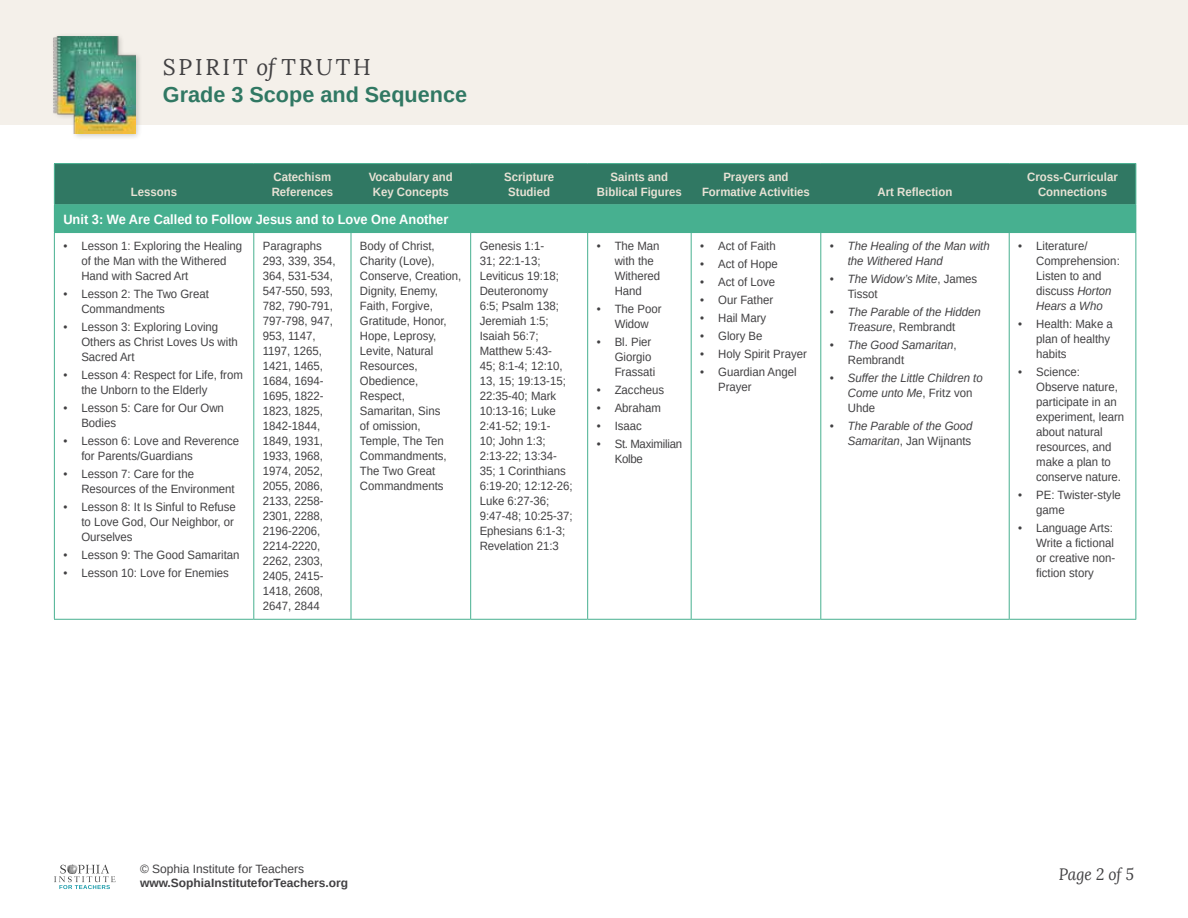
<style>
.page{position:relative;width:1188px;height:918px;background:#fff}
.page>*{position:absolute;margin:0;border:0;box-sizing:border-box;transform-origin:0 0}
.t1{font:22.65px "Lora";letter-spacing:.125em;color:#414042}
.t2{font:700 21.6px "Arimo";color:#307863}
.t3{font:italic 16.5px "Lora";color:#414042;scale:.95 1}
.t4{font:700 13.5px "Arimo";color:#fff;scale:.95 1}
.t5{font:12px/15px "Arimo";color:#414042;scale:.95 1}
.t6{font:italic 12px/15px "Arimo";color:#414042;scale:.95 1}
.t7{font:700 12px/14.4px "Arimo";color:#e8e2d5;text-align:center;scale:.95 1}
.t8{font:700 12px "Arimo";color:#414042}
.t9{font:12px "Arimo";color:#414042}
.t10{font:12px/15px "Arimo";letter-spacing:-.02em;color:#414042;scale:.95 1}
.s1{font-style:italic}
.s2{font-style:normal}
</style>
<div class="page">
<div style="left:0;top:0;width:1188px;height:124px;background:#f4f0ea"></div>
<svg style="left:54px;top:864px;width:61px;height:25px"></svg>
<div style="left:50px;top:32px;width:93px;height:109px;background:#000;opacity:.2"></div>
<img style="left:54px;top:36px;width:82px;height:98px">
<div style="left:55px;top:164px;width:1080px;height:40px;background:#307863"></div>
<div style="left:54px;top:205px;width:1082px;height:28px;background:#47b090"></div>
<hr style="left:54px;top:619px;width:200px;height:1px;background:#47b090">
<hr style="left:254px;top:619px;width:97px;height:1px;background:#47b090">
<hr style="left:351px;top:619px;width:120px;height:1px;background:#47b090">
<hr style="left:471px;top:619px;width:117px;height:1px;background:#47b090">
<hr style="left:588px;top:619px;width:103px;height:1px;background:#47b090">
<hr style="left:691px;top:619px;width:130px;height:1px;background:#47b090">
<hr style="left:821px;top:619px;width:188px;height:1px;background:#47b090">
<hr style="left:1009px;top:619px;width:127px;height:1px;background:#47b090">
<hr style="left:54px;top:163px;width:200px;height:1px;background:#47b090">
<hr style="left:54px;top:164px;width:1px;height:40px;background:#47b090">
<hr style="left:254px;top:163px;width:97px;height:1px;background:#47b090">
<hr style="left:351px;top:163px;width:120px;height:1px;background:#47b090">
<hr style="left:471px;top:163px;width:117px;height:1px;background:#47b090">
<hr style="left:588px;top:163px;width:103px;height:1px;background:#47b090">
<hr style="left:691px;top:163px;width:130px;height:1px;background:#47b090">
<hr style="left:821px;top:163px;width:188px;height:1px;background:#47b090">
<hr style="left:1009px;top:163px;width:127px;height:1px;background:#47b090">
<hr style="left:1135px;top:164px;width:1px;height:40px;background:#47b090">
<hr style="left:54px;top:204px;width:200px;height:1px;background:#47b090">
<hr style="left:254px;top:204px;width:97px;height:1px;background:#47b090">
<hr style="left:351px;top:204px;width:120px;height:1px;background:#47b090">
<hr style="left:471px;top:204px;width:117px;height:1px;background:#47b090">
<hr style="left:588px;top:204px;width:103px;height:1px;background:#47b090">
<hr style="left:691px;top:204px;width:130px;height:1px;background:#47b090">
<hr style="left:821px;top:204px;width:188px;height:1px;background:#47b090">
<hr style="left:1009px;top:204px;width:127px;height:1px;background:#47b090">
<hr style="left:54px;top:233px;width:1px;height:386px;background:#47b090">
<hr style="left:253px;top:233px;width:1px;height:386px;background:#47b090">
<hr style="left:351px;top:233px;width:1px;height:386px;background:#47b090">
<hr style="left:470px;top:233px;width:1px;height:386px;background:#47b090">
<hr style="left:587px;top:233px;width:1px;height:386px;background:#47b090">
<hr style="left:691px;top:233px;width:1px;height:386px;background:#47b090">
<hr style="left:820px;top:233px;width:1px;height:386px;background:#47b090">
<hr style="left:1009px;top:233px;width:1px;height:386px;background:#47b090">
<hr style="left:1135px;top:233px;width:1px;height:386px;background:#47b090">
<h1 class="t1" style="left:163px;top:53px;width:209px">SPIRIT <span class="s1">of</span> TRUTH</h1>
<h2 class="t2" style="left:163px;top:79px;width:306px">Grade 3 Scope and Sequence</h2>
<p class="t7" style="left:131px;top:185px;width:50px">Lessons</p>
<p class="t7" style="left:272px;top:170px;width:66px;text-align:left">Catechism<br>References</p>
<p class="t7" style="left:369px;top:170px;width:90px">Vocabulary and<br>Key Concepts</p>
<p class="t7" style="left:504px;top:170px;width:54px">Scripture<br>Studied</p>
<p class="t7" style="left:597px;top:170px;width:91px">Saints and<br>Biblical Figures</p>
<p class="t7" style="left:702px;top:170px;width:115px">Prayers and<br>Formative Activities</p>
<p class="t4" style="left:63px;top:210px;width:407px">Unit 3: We Are Called to Follow Jesus and to Love One Another</p>
<p class="t5" style="left:81px;top:239px;width:171px;text-indent:-18px">• Lesson 1: Exploring the Healing of the Man with the Withered<br>Hand with Sacred Art</p>
<p class="t5" style="left:81px;top:287px;width:136px;text-indent:-18px">• Lesson 2: The Two Great<br>Commandments</p>
<p class="t5" style="left:81px;top:320px;width:166px;text-indent:-18px">• Lesson 3: Exploring Loving<br>Others as Christ Loves Us with<br>Sacred Art</p>
<p class="t5" style="left:81px;top:368px;width:172px;text-indent:-18px">• Lesson 4: Respect for Life, from the Unborn to the Elderly</p>
<p class="t5" style="left:81px;top:401px;width:152px;text-indent:-18px">• Lesson 5: Care for Our Own<br>Bodies</p>
<p class="t5" style="left:81px;top:434px;width:168px;text-indent:-18px">• Lesson 6: Love and Reverence for Parents/Guardians</p>
<p class="t5" style="left:81px;top:467px;width:163px;text-indent:-18px">• Lesson 7: Care for the<br>Resources of the Environment</p>
<p class="t5" style="left:81px;top:500px;width:164px;text-indent:-18px">• Lesson 8: It Is Sinful to Refuse to Love God, Our Neighbor, or<br>Ourselves</p>
<p class="t5" style="left:63px;top:548px;width:187px">• Lesson 9: The Good Samaritan</p>
<p class="t5" style="left:63px;top:566px;width:176px">• Lesson 10: Love for Enemies</p>
<p class="t5" style="left:263px;top:239px;width:78px">Paragraphs<br>293, 339, 354,<br>364, 531-534,<br>547-550, 593,<br>782, 790-791,<br>797-798, 947,<br>953, 1147,<br>1197, 1265,<br>1421, 1465,<br>1684, 1694-<br>1695, 1822-<br>1823, 1825,<br>1842-1844,<br>1849, 1931,<br>1933, 1968,<br>1974, 2052,<br>2055, 2086,<br>2133, 2258-<br>2301, 2288,<br>2196-2206,<br>2214-2220,<br>2262, 2303,<br>2405, 2415-<br>1418, 2608,<br>2647, 2844</p>
<p class="t5" style="left:360px;top:239px;width:108px">Body of Christ,<br>Charity (Love),<br>Conserve, Creation,<br>Dignity, Enemy,<br>Faith, Forgive,<br>Gratitude, Honor,<br>Hope, Leprosy,<br>Levite, Natural<br>Resources,<br>Obedience,<br>Respect,<br>Samaritan, Sins<br>of omission,<br>Temple, The Ten<br>Commandments,<br>The Two Great<br>Commandments</p>
<p class="t5" style="left:480px;top:239px;width:100px">Genesis 1:1-<br>31; 22:1-13;<br>Leviticus 19:18;<br>Deuteronomy<br>6:5; Psalm 138;<br>Jeremiah 1:5;<br>Isaiah 56:7;<br>Matthew 5:43-<br>45; 8:1-4; 12:10,<br>13, 15; 19:13-15;<br>22:35-40; Mark<br>10:13-16; Luke<br>2:41-52; 19:1-<br>10; John 1:3;<br>2:13-22; 13:34-<br>35; 1 Corinthians<br>6:19-20; 12:12-26;<br>Luke 6:27-36;<br>9:47-48; 10:25-37;<br>Ephesians 6:1-3;<br>Revelation 21:3</p>
<p class="t5" style="left:615px;top:239px;width:50px;text-indent:-18px">• The Man with the<br>Withered<br>Hand</p>
<p class="t5" style="left:597px;top:302px;width:70px;text-align:center">• The Poor<br>Widow</p>
<p class="t5" style="left:615px;top:335px;width:44px;text-indent:-18px">• Bl. Pier<br>Giorgio<br>Frassati</p>
<p class="t5" style="left:597px;top:383px;width:72px">• Zaccheus</p>
<p class="t5" style="left:597px;top:401px;width:69px">• Abraham</p>
<p class="t5" style="left:597px;top:419px;width:49px">• Isaac</p>
<p class="t10" style="left:615px;top:437px;width:73px;text-indent:-18px">• St. Maximilian<br>Kolbe</p>
<p class="t5" style="left:700px;top:239px;width:81px">• Act of Faith</p>
<p class="t5" style="left:700px;top:257px;width:83px">• Act of Hope</p>
<p class="t5" style="left:700px;top:275px;width:80px">• Act of Love</p>
<p class="t5" style="left:700px;top:293px;width:78px">• Our Father</p>
<p class="t5" style="left:700px;top:311px;width:71px">• Hail Mary</p>
<p class="t5" style="left:700px;top:329px;width:67px">• Glory Be</p>
<p class="t5" style="left:700px;top:347px;width:114px">• Holy Spirit Prayer</p>
<p class="t5" style="left:718px;top:365px;width:84px;text-indent:-18px">• Guardian Angel<br>Prayer</p>
<p class="t7" style="left:878px;top:185px;width:80px">Art Reflection</p>
<p class="t6" style="left:848px;top:239px;width:151px;text-indent:-18px">• The Healing of the Man with the Withered Hand</p>
<p class="t6" style="left:848px;top:272px;width:138px;text-indent:-18px">• The Widow’s Mite<span class="s2">, James<br>Tissot</span></p>
<p class="t6" style="left:848px;top:305px;width:142px;text-indent:-18px">• The Parable of the Hidden<br>Treasure<span class="s2">, Rembrandt</span></p>
<p class="t6" style="left:848px;top:338px;width:116px;text-indent:-18px">• The Good Samaritan<span class="s2">,<br>Rembrandt</span></p>
<p class="t6" style="left:848px;top:371px;width:144px;text-indent:-18px">• Suffer the Little Children to<br>Come unto Me<span class="s2">, Fritz von<br>Uhde</span></p>
<p class="t6" style="left:830px;top:419px;width:152px;text-align:right">• The Parable of the Good<br>Samaritan<span class="s2">, Jan Wijnants</span></p>
<p class="t7" style="left:1027px;top:170px;width:97px">Cross-Curricular<br>Connections</p>
<p class="t5" style="left:1036px;top:239px;width:90px;text-indent:-18px">• Literature/<br>Comprehension:<br>Listen to and discuss <span class="s1">Horton<br>Hears a Who</span></p>
<p class="t5" style="left:1036px;top:317px;width:82px;text-indent:-18px">• Health: Make a plan of healthy habits</p>
<p class="t5" style="left:1036px;top:365px;width:94px;text-indent:-18px">• Science:<br>Observe nature, participate in an experiment, learn about natural resources, and make a plan to conserve nature.</p>
<p class="t5" style="left:1036px;top:488px;width:91px;text-indent:-18px">• PE: Twister-style game</p>
<p class="t5" style="left:1036px;top:521px;width:85px;text-indent:-18px">• Language Arts:<br>Write a fictional or creative non&shy;fiction story</p>
<p class="t9" style="left:140px;top:861px;width:166px">© Sophia Institute for Teachers</p>
<p class="t8" style="left:140px;top:875px;width:210px">www.SophiaInstituteforTeachers.org</p>
<h3 class="t3" style="left:1059px;top:864px;width:81px">Page 2 of 5</h3>
</div>
